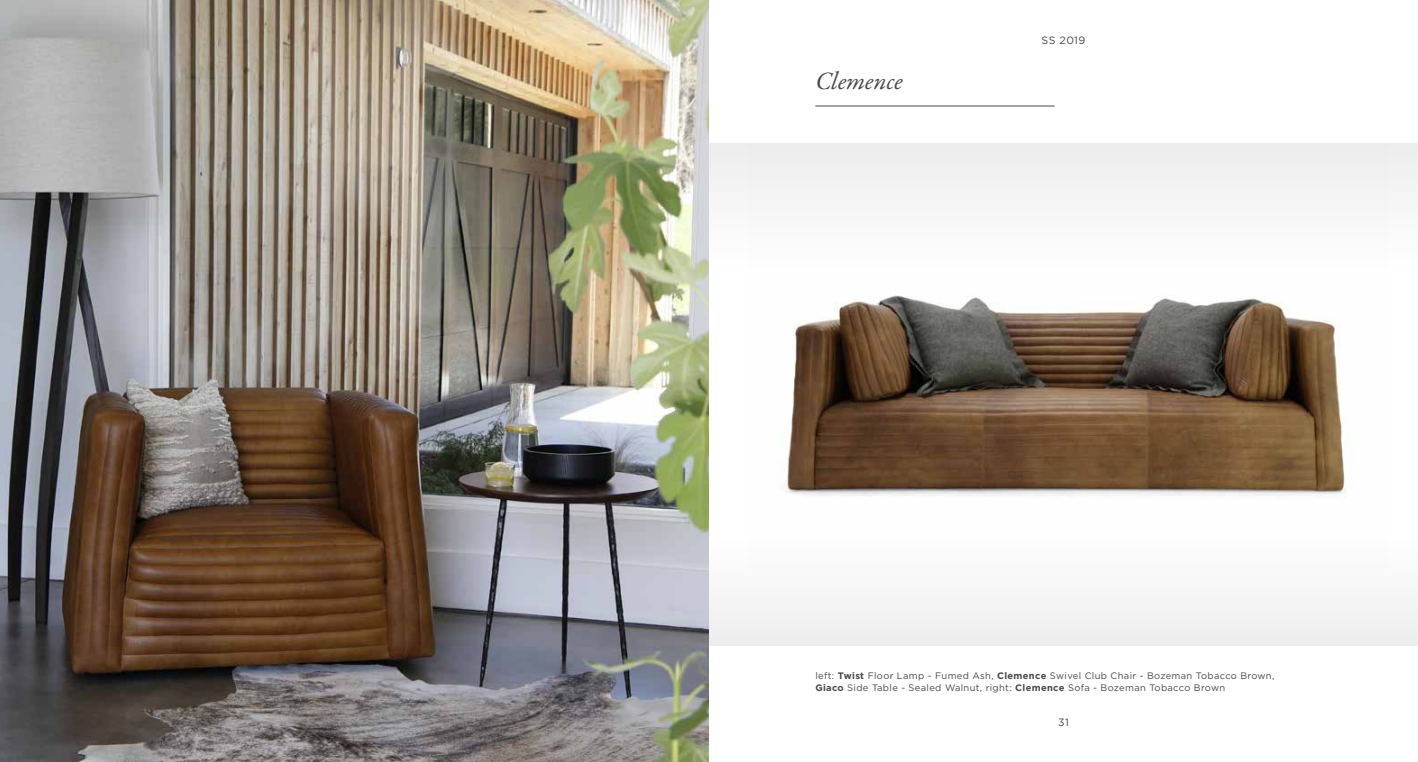
<style>
.page{position:relative;width:1418px;height:762px;background:#fff}
.page>*{position:absolute;margin:0;border:0;box-sizing:border-box;transform-origin:0 0}
.t1{font:italic 25px "Garamond Premr Pro";letter-spacing:-.005em;color:#484848}
.t2{font:10.62px "Gotham HTF";letter-spacing:.04em;color:#484848}
.t3{font:9.38px/12.5px "Gotham HTF";letter-spacing:.035em;color:#484848}
.s1{font-weight:700}
</style>
<div class="page">
<img style="left:785px;top:295px;width:561px;height:201px">
<div style="left:709px;top:144px;width:708px;height:122px;background:#f5f5f5"></div>
<div style="left:709px;top:537px;width:708px;height:108px;background:#f6f6f6"></div>
<hr style="left:815px;top:106px;width:239px;height:1px;background:#484848">
<img style="left:0;top:0;width:709px;height:762px">
<h1 class="t1" style="left:815px;top:65px;width:89px">Clemence</h1>
<p class="t2" style="left:1041px;top:35px;width:45px">SS 2019</p>
<p class="t3" style="left:815px;top:669px;width:460px">left: <span class="s1">Twist</span> Floor Lamp - Fumed Ash, <span class="s1">Clemence</span> Swivel Club Chair - Bozeman Tobacco Brown,<br><span class="s1">Giaco</span> Side Table - Sealed Walnut, right: <span class="s1">Clemence</span> Sofa - Bozeman Tobacco Brown</p>
<p class="t2" style="left:1058px;top:716px;width:12px">31</p>
</div>
